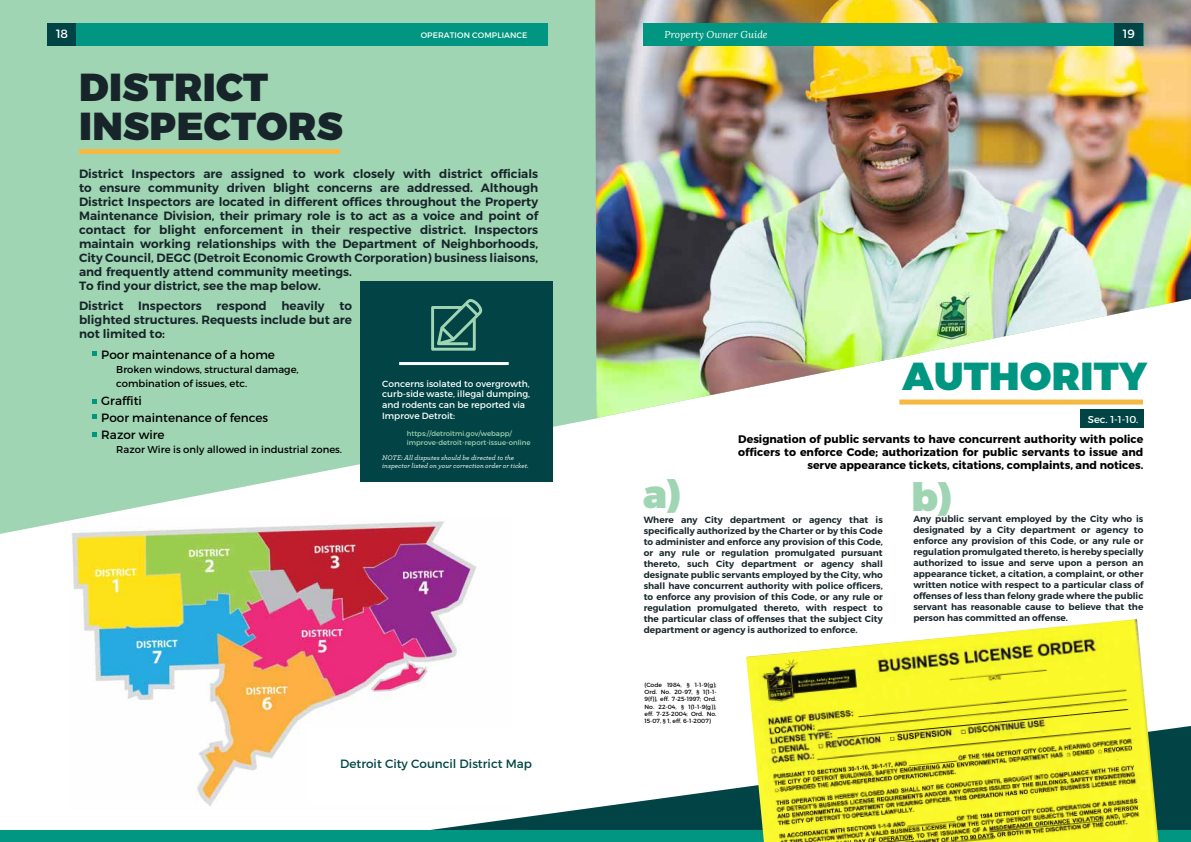
<style>
.page{position:relative;width:1191px;height:842px;background:#fff}
.page>*{position:absolute;margin:0;border:0;box-sizing:border-box;transform-origin:0 0}
.t1{font:900 39px/39px "Montserrat";letter-spacing:.01em;color:#17252a}
.t2{font:900 39px "Montserrat";letter-spacing:.01em;color:#009681}
.t3{font:900 39px "Montserrat";color:#a0d5b3}
.t4{font:600 12px/14px "Montserrat";color:#17252a}
.t5{font:12px/17px "Montserrat";color:#000}
.t6{font:12px "Montserrat";color:#004445}
.t7{font:12px "Montserrat";color:#fff}
.t8{font:700 11px/13.2px "Montserrat";color:#000;text-align:right}
.t9{font:10px/14px "Montserrat";color:#000}
.t10{font:italic 10px "Lora";color:#fff}
.t11{font:10px "Montserrat";color:#fff}
.t12{font:600 9px/11px "Montserrat";color:#17252a;text-align:justify}
.t13{font:9px/10.8px "Montserrat";color:#fff}
.t14{font:8px "Montserrat";letter-spacing:.01em;color:#fff}
.t15{font:italic 500 7px/8.4px "Archer";color:#fff}
.t16{font:7px/8.4px "Montserrat";color:#a0d5b3}
.t17{font:6px/7.2px "Montserrat";color:#000;text-align:justify}
</style>
<div class="page">
<svg style="left:0;top:0;width:597px;height:534px;background:#a6d7b8"></svg>
<div style="left:79px;top:149px;width:261px;height:5px;background:#f5b942"></div>
<img style="left:70px;top:516px;width:441px;height:290px">
<svg style="left:92px;top:352px;width:4px;height:4px"></svg>
<svg style="left:92px;top:399px;width:4px;height:4px"></svg>
<svg style="left:92px;top:415px;width:4px;height:4px"></svg>
<svg style="left:92px;top:433px;width:4px;height:4px"></svg>
<div style="left:308px;top:729px;width:239px;height:72px;background:#fff"></div>
<img style="left:595px;top:0;width:596px;height:418px">
<svg style="left:342px;top:726px;width:849px;height:105px"></svg>
<div style="left:0;top:831px;width:1191px;height:11px;background:#009681"></div>
<img style="left:746px;top:619px;width:412px;height:223px">
<div style="left:899px;top:400px;width:244px;height:5px;background:#f5b942"></div>
<div style="left:1080px;top:409px;width:63px;height:19px;background:#004445"></div>
<div style="left:48px;top:23px;width:500px;height:22px;background:#009681"></div>
<div style="left:48px;top:23px;width:28px;height:22px;background:#004445"></div>
<div style="left:643px;top:23px;width:500px;height:22px;background:#009681"></div>
<div style="left:1114px;top:23px;width:29px;height:22px;background:#004445"></div>
<div style="left:361px;top:281px;width:191px;height:200px;background:#024445"></div>
<svg style="left:431px;top:299px;width:51px;height:52px"></svg>
<hr style="left:399px;top:362px;width:110px;height:3px;background:#fff">
<h2 class="t7" style="left:56px;top:26px;width:14px">18</h2>
<p class="t14" style="left:421px;top:30px;width:108px">OPERATION COMPLIANCE</p>
<p class="t10" style="left:664px;top:28px;width:105px">Property Owner Guide</p>
<h2 class="t7" style="left:1122px;top:26px;width:14px">19</h2>
<h1 class="t1" style="left:79px;top:69px;width:265px">DISTRICT<br>INSPECTORS</h1>
<p class="t4" style="left:79px;top:166px;width:461px">District Inspectors are assigned to work closely with district officials to ensure community driven blight concerns are addressed. Although District Inspectors are located in different offices throughout the Property Maintenance Division, their primary role is to act as a voice and point of contact for blight enforcement in their respective district. Inspectors maintain working relationships with the Department of Neighborhoods, City Council, DEGC (Detroit Economic Growth Corporation) business liaisons, and frequently attend community meetings.<br>To find your district, see the map below.</p>
<h2 class="t4" style="left:79px;top:298px;width:274px;text-align:justify">District Inspectors respond heavily to blighted structures. Requests include but are not limited to:</h2>
<h2 class="t5" style="left:101px;top:346px;width:175px">Poor maintenance of a home</h2>
<p class="t9" style="left:116px;top:362px;width:184px">Broken windows, structural damage, combination of issues, etc.</p>
<h2 class="t5" style="left:101px;top:392px;width:168px">Graffiti<br>Poor maintenance of fences<br>Razor wire</h2>
<p class="t9" style="left:116px;top:442px;width:227px">Razor Wire is only allowed in industrial zones.</p>
<p class="t13" style="left:382px;top:378px;width:149px">Concerns isolated to overgrowth, curb-side waste, illegal dumping, and rodents can be reported via<br>Improve Detroit:</p>
<p class="t15" style="left:382px;top:453px;width:148px">NOTE: All disputes should be directed to the inspector listed on your correction order or ticket.</p>
<p class="t16" style="left:407px;top:429px;width:125px">https://detroitmi.gov/webapp/ improve-detroit-report-issue-online</p>
<h2 class="t6" style="left:340px;top:756px;width:193px">Detroit City Council District Map</h2>
<h1 class="t2" style="left:902px;top:352px;width:246px">AUTHORITY</h1>
<p class="t11" style="left:1087px;top:413px;width:52px">Sec. 1-1-10.</p>
<p class="t8" style="left:738px;top:432px;width:407px">Designation of public servants to have concurrent authority with police officers to enforce Code; authorization for public servants to issue and serve appearance tickets, citations, complaints, and notices.</p>
<h1 class="t3" style="left:643px;top:469px;width:40px">a)</h1>
<h1 class="t3" style="left:911px;top:473px;width:43px">b)</h1>
<p class="t12" style="left:913px;top:513px;width:232px">Any public servant employed by the City who is designated by a City department or agency to enforce any provision of this Code, or any rule or regulation promulgated thereto, is hereby specially authorized to issue and serve upon a person an appearance ticket, a citation, a complaint, or other written notice with respect to a particular class of offenses of less than felony grade where the public servant has reasonable cause to believe that the person has committed an offense.</p>
<p class="t12" style="left:643px;top:515px;width:241px">Where any City department or agency that is specifically authorized by the Charter or by this Code to administer and enforce any provision of this Code, or any rule or regulation promulgated pursuant thereto, such City department or agency shall designate public servants employed by the City, who shall have concurrent authority with police officers, to enforce any provision of this Code, or any rule or regulation promulgated thereto, with respect to the particular class of offenses that the subject City department or agency is authorized to enforce.</p>
<p class="t17" style="left:644px;top:681px;width:74px">(Code 1984, § 1-1-9(g); Ord. No. 20-97, § 1(1-1- 9(f)), eff. 7-25-1997; Ord.<br>No. 22-04, § 1(1-1-9(g)), eff. 7-23-2004; Ord. No.<br>15-07, § 1, eff. 6-1-2007)</p>
</div>
